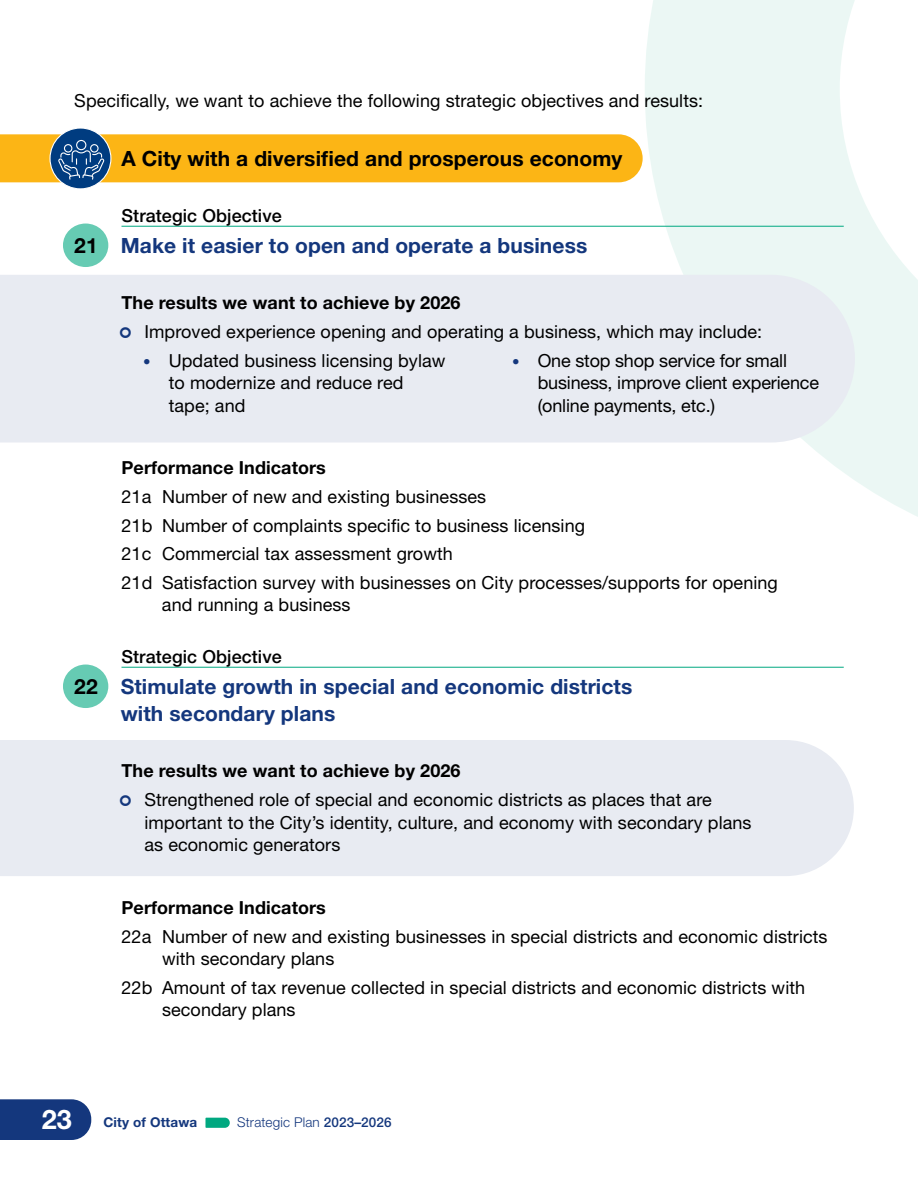
<style>
.page{position:relative;width:918px;height:1188px;background:#fff}
.page>*{position:absolute;margin:0;border:0;box-sizing:border-box;transform-origin:0 0}
.t1{font:700 21px/27px "Helvetica Neue LT Std";letter-spacing:.005em;color:#14377d}
.H3_priorities{font:700 21px "Helvetica Neue LT Std";letter-spacing:.005em;color:#000}
.Body{font:18px/22.5px "Helvetica Neue LT Std";letter-spacing:.005em;color:#000}
.t2{font:700 18px "Helvetica Neue LT Std";letter-spacing:.005em;color:#000}
.t3{font:500 18px "Helvetica Neue LT Std";letter-spacing:.005em;color:#000}
.t4{font:300 13.5px "Helvetica Neue LT Std";letter-spacing:.01em;color:#14377d}
.t5{font:700 13.5px "Helvetica Neue LT Std";letter-spacing:.01em;color:#14377d}
.s1{color:#000}
.s2{font-size:15px;color:#14377d}
.s3{font-size:27px;color:#fff}
.s4{font-weight:500}
</style>
<div class="page">
<div style="left:63px;top:665px;width:45px;height:43px;background:#66cbb3;border-radius:50%"></div>
<div style="left:63px;top:224px;width:45px;height:43px;background:#66cbb3;border-radius:50%"></div>
<svg style="left:631px;top:0;width:287px;height:517px"></svg>
<div style="left:0;top:275px;width:855px;height:167px;background:#e8ebf2"></div>
<div style="left:0;top:740px;width:854px;height:136px;background:#e8ebf2"></div>
<hr style="left:122px;top:226px;width:722px;height:1px;background:#00a880">
<hr style="left:122px;top:667px;width:722px;height:1px;background:#00a880">
<svg style="left:50px;top:128px;width:61px;height:61px"></svg>
<svg style="left:0;top:134px;width:643px;height:48px;background:#eaae23"></svg>
<div style="left:64px;top:144px;width:8px;height:9px;border:1px solid #fff;border-radius:50%"></div>
<svg style="left:0;top:1099px;width:91px;height:41px;background:#1f4183"></svg>
<svg style="left:205px;top:1118px;width:25px;height:10px"></svg>
<svg style="left:120px;top:327px;width:11px;height:11px"></svg>
<svg style="left:120px;top:795px;width:11px;height:11px"></svg>
<p class="Body" style="left:74px;top:89px;width:631px">Specifically, we want to achieve the following strategic objectives and results:</p>
<h3 class="H3_priorities" style="left:122px;top:145px;width:503px">A City with a diversified and prosperous economy</h3>
<h4 class="t3" style="left:122px;top:205px;width:162px">Strategic Objective</h4>
<h4 class="t1" style="left:74px;top:231px;width:515px"><span class="s1">21</span> Make it easier to open and operate a business</h4>
<h5 class="t2" style="left:122px;top:292px;width:341px">The results we want to achieve by 2026</h5>
<p class="Body" style="left:144px;top:320px;width:619px">Improved experience opening and operating a business, which may include:</p>
<p class="Body" style="left:169px;top:349px;width:278px;text-indent:-26px"><span class="s2">•</span> Updated business licensing bylaw to modernize and reduce red tape; and</p>
<p class="Body" style="left:538px;top:349px;width:283px;text-indent:-26px"><span class="s2">•</span> One stop shop service for small business, improve client experience (online payments, etc.)</p>
<h5 class="t2" style="left:122px;top:457px;width:206px">Performance Indicators</h5>
<p class="Body" style="left:122px;top:485px;width:366px">21a Number of new and existing businesses</p>
<p class="Body" style="left:122px;top:514px;width:465px">21b Number of complaints specific to business licensing</p>
<p class="Body" style="left:122px;top:542px;width:333px">21c Commercial tax assessment growth</p>
<p class="Body" style="left:162px;top:571px;width:617px;text-indent:-40px">21d Satisfaction survey with businesses on City processes/supports for opening and running a business</p>
<h4 class="t3" style="left:121px;top:646px;width:162px">Strategic Objective</h4>
<h4 class="t1" style="left:121px;top:672px;width:513px;text-indent:-46px"><span class="s1">22</span> Stimulate growth in special and economic districts with secondary plans</h4>
<h5 class="t2" style="left:122px;top:760px;width:341px">The results we want to achieve by 2026</h5>
<p class="Body" style="left:144px;top:788px;width:609px">Strengthened role of special and economic districts as places that are important to the City’s identity, culture, and economy with secondary plans as economic generators</p>
<h5 class="t2" style="left:122px;top:896px;width:206px">Performance Indicators</h5>
<p class="Body" style="left:162px;top:925px;width:667px;text-indent:-41px">22a Number of new and existing businesses in special districts and economic districts with secondary plans</p>
<p class="Body" style="left:162px;top:976px;width:645px;text-indent:-40px">22b Amount of tax revenue collected in special districts and economic districts with secondary plans</p>
<p class="t5" style="left:42px;top:1114px;width:157px"><span class="s3">23</span> City of Ottawa</p>
<p class="t4" style="left:237px;top:1114px;width:156px">Strategic Plan <span class="s4">2023–2026</span></p>
</div>
